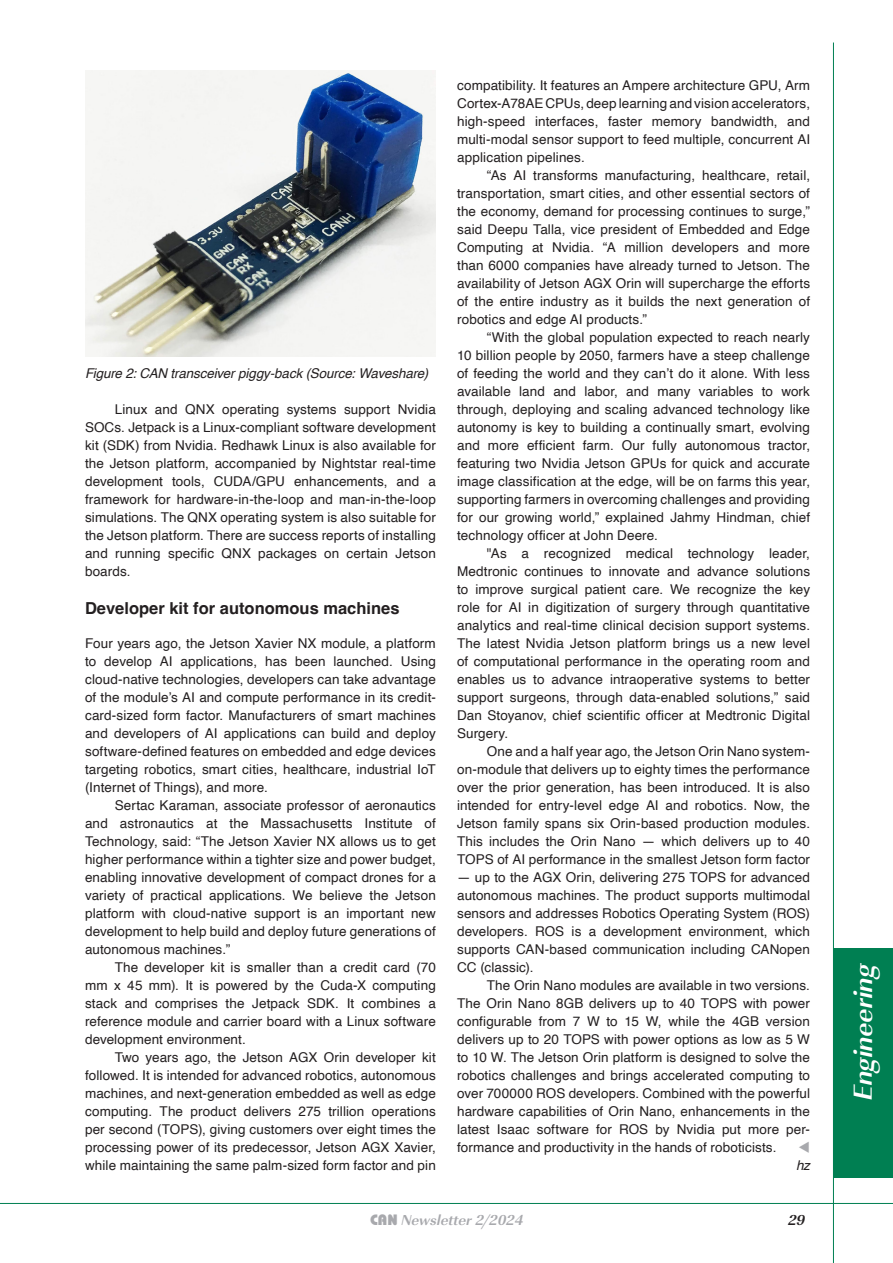
<style>
.page{position:relative;width:893px;height:1263px;background:#fff}
.page>*{position:absolute;margin:0;border:0;box-sizing:border-box;transform-origin:0 0}
.Balkentext{font:27px "URW Imperial T Bold Obli";letter-spacing:-.01em;color:#fff}
.Zwischenüberschrift{font:700 16.5px "Helvetica";color:#231f20}
.t1{font:15px "URW Imperial T Bold Obli";color:#a8a9ad}
.t2{font:15px "URW Imperial T Bold Obli";color:#231f20}
.Fließtext_mit_Blocksatz__Einzug{font:13.5px/18px "Helvetica";letter-spacing:.01em;color:#231f20;text-align:justify}
.Fließtext_mit_Blocksatz__ohne_Einzug{font:13.5px/18px "Helvetica";letter-spacing:.01em;color:#231f20;text-align:justify}
.Bildunterschrift__linksbündig{font:italic 13.5px "Helvetica";letter-spacing:-.005em;color:#231f20}
.Fließtext_mit_Blocksatz__Einzug-2{font:italic 13.5px "Helvetica";color:#231f20}
.s1{font-family:"Bauhaus";font-weight:800}
</style>
<div class="page">
<hr style="left:0;top:1203px;width:893px;height:1px;background:#007f52">
<div style="left:833px;top:948px;width:60px;height:230px;background:#007f52"></div>
<hr style="left:833px;top:43px;width:1px;height:1220px;background:#007f52">
<img style="left:85px;top:70px;width:351px;height:286px">
<p class="Bildunterschrift__linksbündig" style="left:85px;top:363px;width:345px">Figure 2: CAN transceiver piggy-back (Source: Waveshare)</p>
<p class="Fließtext_mit_Blocksatz__Einzug" style="left:85px;top:401px;width:352px;text-indent:30px">Linux and QNX operating systems support Nvidia SOCs. Jetpack is a Linux-compliant software development kit (SDK) from Nvidia. Redhawk Linux is also available for the Jetson platform, accompanied by Nightstar real-time development tools, CUDA/GPU enhancements, and a framework for hardware-in-the-loop and man-in-the-loop simulations. The QNX operating system is also suitable for the Jetson platform. There are success reports of installing and running specific QNX packages on certain Jetson boards.</p>
<p class="Zwischenüberschrift" style="left:85px;top:598px;width:316px">Developer kit for autonomous machines</p>
<p class="Fließtext_mit_Blocksatz__ohne_Einzug" style="left:85px;top:635px;width:352px">Four years ago, the Jetson Xavier NX module, a platform to develop AI applications, has been launched. Using cloud-native technologies, developers can take advantage of the module’s AI and compute performance in its credit&shy;card-sized form factor. Manufacturers of smart machines and developers of AI applications can build and deploy software-defined features on embedded and edge devices targeting robotics, smart cities, healthcare, industrial IoT (Internet of Things), and more.</p>
<p class="Fließtext_mit_Blocksatz__Einzug" style="left:85px;top:797px;width:352px;text-indent:30px">Sertac Karaman, associate professor of aeronautics and astronautics at the Massachusetts Institute of Technology, said: “The Jetson Xavier NX allows us to get higher performance within a tighter size and power budget, enabling innovative development of compact drones for a variety of practical applications. We believe the Jetson platform with cloud-native support is an important new development to help build and deploy future generations of autonomous machines.”</p>
<p class="Fließtext_mit_Blocksatz__Einzug" style="left:85px;top:959px;width:352px;text-indent:30px">The developer kit is smaller than a credit card (70 mm x 45 mm). It is powered by the Cuda-X computing stack and comprises the Jetpack SDK. It combines a reference module and carrier board with a Linux software development environment.</p>
<p class="Fließtext_mit_Blocksatz__Einzug" style="left:85px;top:1049px;width:352px;text-indent:30px">Two years ago, the Jetson AGX Orin developer kit followed. It is intended for advanced robotics, autonomous machines, and next-generation embedded as well as edge computing. The product delivers 275 trillion operations per second (TOPS), giving customers over eight times the processing power of its predecessor, Jetson AGX Xavier, while maintaining the same palm-sized form factor and pin</p>
<p class="Fließtext_mit_Blocksatz__Einzug" style="left:457px;top:77px;width:354px">compatibility. It features an Ampere architecture GPU, Arm Cortex-A78AE CPUs, deep learning and vision accelerators, high-speed interfaces, faster memory bandwidth, and multi-modal sensor support to feed multiple, concurrent AI application pipelines.</p>
<p class="Fließtext_mit_Blocksatz__Einzug" style="left:457px;top:167px;width:354px;text-indent:30px">“As AI transforms manufacturing, healthcare, retail, transportation, smart cities, and other essential sectors of the economy, demand for processing continues to surge,” said Deepu Talla, vice president of Embedded and Edge Computing at Nvidia. “A million developers and more than 6000 companies have already turned to Jetson. The availability of Jetson AGX Orin will supercharge the efforts of the entire industry as it builds the next generation of robotics and edge AI products.”</p>
<p class="Fließtext_mit_Blocksatz__Einzug" style="left:457px;top:329px;width:354px;text-indent:30px">“With the global population expected to reach nearly 10 billion people by 2050, farmers have a steep challenge of feeding the world and they can’t do it alone. With less available land and labor, and many variables to work through, deploying and scaling advanced technology like autonomy is key to building a continually smart, evolving and more efficient farm. Our fully autonomous tractor, featuring two Nvidia Jetson GPUs for quick and accurate image classification at the edge, will be on farms this year, supporting farmers in overcoming challenges and providing for our growing world,” explained Jahmy Hindman, chief technology officer at John Deere.</p>
<p class="Fließtext_mit_Blocksatz__Einzug" style="left:457px;top:545px;width:354px;text-indent:30px">"As a recognized medical technology leader, Medtronic continues to innovate and advance solutions to improve surgical patient care. We recognize the key role for AI in digitization of surgery through quantitative analytics and real-time clinical decision support systems.<br>The latest Nvidia Jetson platform brings us a new level of computational performance in the operating room and enables us to advance intraoperative systems to better support surgeons, through data-enabled solutions,” said Dan Stoyanov, chief scientific officer at Medtronic Digital Surgery.</p>
<p class="Fließtext_mit_Blocksatz__Einzug" style="left:457px;top:743px;width:354px;text-indent:30px">One and a half year ago, the Jetson Orin Nano system&shy;on-module that delivers up to eighty times the performance over the prior generation, has been introduced. It is also intended for entry-level edge AI and robotics. Now, the Jetson family spans six Orin-based production modules.<br>This includes the Orin Nano — which delivers up to 40<br>TOPS of AI performance in the smallest Jetson form factor</p>
<p class="Fließtext_mit_Blocksatz__Einzug" style="left:457px;top:869px;width:354px">— up to the AGX Orin, delivering 275 TOPS for advanced autonomous machines. The product supports multimodal sensors and addresses Robotics Operating System (ROS) developers. ROS is a development environment, which supports CAN-based communication including CANopen CC (classic).</p>
<p class="Fließtext_mit_Blocksatz__Einzug" style="left:457px;top:977px;width:354px;text-indent:30px">The Orin Nano modules are available in two versions.<br>The Orin Nano 8GB delivers up to 40 TOPS with power configurable from 7 W to 15 W, while the 4GB version delivers up to 20 TOPS with power options as low as 5 W to 10 W. The Jetson Orin platform is designed to solve the robotics challenges and brings accelerated computing to over 700000 ROS developers. Combined with the powerful hardware capabilities of Orin Nano, enhancements in the latest Isaac software for ROS by Nvidia put more per&shy;formance and productivity in the hands of roboticists.</p>
<p class="Fließtext_mit_Blocksatz__Einzug-2" style="left:796px;top:1155px;width:16px">hz</p>
<p class="t1" style="left:370px;top:1211px;width:155px"><span class="s1">CAN</span> Newsletter 2/2024</p>
<p class="t2" style="left:788px;top:1210px;width:18px">29</p>
<p class="Balkentext" style="left:847px;top:1100px;width:138px;rotate:-90deg">Engineering</p>
</div>
